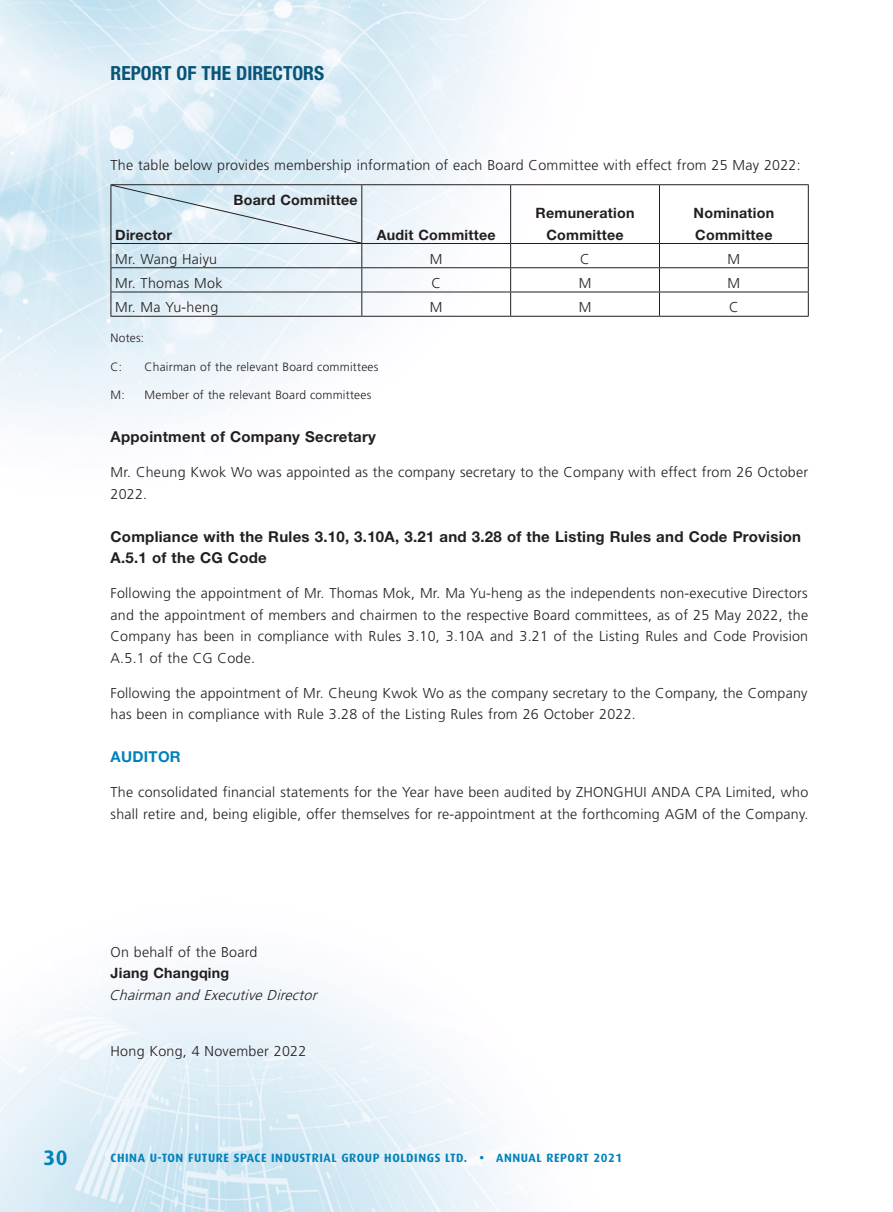
<style>
.page{position:relative;width:893px;height:1212px;background:#fff}
.page>*{position:absolute;margin:0;border:0;box-sizing:border-box;transform-origin:0 0}
.t1{font:700 21px "Dax";color:#0081bb}
.t2{font:700 condensed 19.5px "Helvetica Neue LT Std";color:#095578}
.Heading_2{font:700 15px/21.8px "Helvetica Neue LT Std";letter-spacing:.02em;color:#231f20}
.Heading_1{font:700 15px "Helvetica Neue LT Std";letter-spacing:.02em;color:#0081bb}
.Body_Text{font:300 14.25px/21.8px "Frutiger LT Std";letter-spacing:.02em;color:#231f20}
.Body_Text-2{font:700 14.25px/21.8px "Helvetica Neue LT Std";letter-spacing:.02em;color:#231f20;text-align:center}
.Body_Text-3{font:italic 300 14.25px "Frutiger LT Std";color:#231f20}
.Notes{font:300 12px "Frutiger LT Std";letter-spacing:.02em;color:#231f20}
.t3{font:700 12px "Dax";letter-spacing:.045em;color:#0081bb}
</style>
<div class="page">
<img style="left:0;top:0;width:808px;height:1212px">
<hr style="left:111px;top:184px;width:251px;height:1px;background:#231f20">
<hr style="left:362px;top:184px;width:149px;height:1px;background:#231f20">
<hr style="left:511px;top:184px;width:148px;height:1px;background:#231f20">
<hr style="left:510px;top:185px;width:1px;height:58px;background:#231f20">
<hr style="left:659px;top:184px;width:150px;height:1px;background:#231f20">
<hr style="left:659px;top:185px;width:1px;height:58px;background:#231f20">
<hr style="left:808px;top:185px;width:1px;height:58px;background:#231f20">
<hr style="left:362px;top:243px;width:149px;height:1px;background:#231f20">
<hr style="left:511px;top:243px;width:148px;height:1px;background:#231f20">
<hr style="left:659px;top:243px;width:150px;height:1px;background:#231f20">
<hr style="left:362px;top:267px;width:149px;height:1px;background:#231f20">
<hr style="left:511px;top:267px;width:148px;height:1px;background:#231f20">
<hr style="left:659px;top:267px;width:150px;height:1px;background:#231f20">
<hr style="left:362px;top:292px;width:149px;height:1px;background:#231f20">
<hr style="left:511px;top:292px;width:148px;height:1px;background:#231f20">
<svg style="left:510px;top:244px;width:1px;height:72px"></svg>
<hr style="left:659px;top:292px;width:150px;height:1px;background:#231f20">
<svg style="left:659px;top:244px;width:1px;height:72px"></svg>
<svg style="left:808px;top:244px;width:1px;height:72px"></svg>
<hr style="left:111px;top:316px;width:251px;height:1px;background:#231f20">
<hr style="left:362px;top:316px;width:149px;height:1px;background:#231f20">
<hr style="left:511px;top:316px;width:148px;height:1px;background:#231f20">
<hr style="left:659px;top:316px;width:150px;height:1px;background:#231f20">
<svg style="left:111px;top:185px;width:251px;height:131px;background:#d8e6ee"></svg>
<h2 class="t2" style="left:111px;top:61px;width:215px">REPORT OF THE DIRECTORS</h2>
<p class="Body_Text" style="left:111px;top:154px;width:692px">The table below provides membership information of each Board Committee with effect from 25 May 2022:</p>
<p class="Body_Text-2" style="left:234px;top:189px;width:126px">Board Committee</p>
<p class="Body_Text-2" style="left:115px;top:223px;width:58px">Director</p>
<p class="Body_Text-2" style="left:377px;top:223px;width:120px">Audit Committee</p>
<p class="Body_Text-2" style="left:536px;top:202px;width:100px">Remuneration<br>Committee</p>
<p class="Body_Text-2" style="left:694px;top:202px;width:82px;text-align:left">Nomination<br>Committee</p>
<p class="Body_Text" style="left:115px;top:248px;width:104px">Mr. Wang Haiyu</p>
<p class="Body_Text" style="left:430px;top:248px;width:14px">M</p>
<p class="Body_Text" style="left:580px;top:248px;width:11px">C</p>
<p class="Body_Text" style="left:728px;top:248px;width:14px">M</p>
<p class="Body_Text" style="left:115px;top:273px;width:109px">Mr. Thomas Mok</p>
<p class="Body_Text" style="left:431px;top:273px;width:11px">C</p>
<p class="Body_Text" style="left:579px;top:273px;width:14px">M</p>
<p class="Body_Text" style="left:728px;top:273px;width:14px">M</p>
<p class="Body_Text" style="left:115px;top:297px;width:105px">Mr. Ma Yu-heng</p>
<p class="Body_Text" style="left:430px;top:297px;width:14px">M</p>
<p class="Body_Text" style="left:579px;top:297px;width:14px">M</p>
<p class="Body_Text" style="left:729px;top:297px;width:11px">C</p>
<p class="Notes" style="left:111px;top:331px;width:35px">Notes:</p>
<p class="Notes" style="left:111px;top:360px;width:13px">C:</p>
<p class="Notes" style="left:145px;top:360px;width:235px">Chairman of the relevant Board committees</p>
<p class="Notes" style="left:111px;top:388px;width:16px">M:</p>
<p class="Notes" style="left:145px;top:388px;width:228px">Member of the relevant Board committees</p>
<p class="Heading_2" style="left:111px;top:426px;width:267px">Appointment of Company Secretary</p>
<p class="Body_Text" style="left:111px;top:461px;width:699px">Mr. Cheung Kwok Wo was appointed as the company secretary to the Company with effect from 26 October<br>2022.</p>
<p class="Heading_2" style="left:111px;top:525px;width:692px">Compliance with the Rules 3.10, 3.10A, 3.21 and 3.28 of the Listing Rules and Code Provision<br>A.5.1 of the CG Code</p>
<p class="Body_Text" style="left:111px;top:582px;width:699px;text-align:justify">Following the appointment of Mr. Thomas Mok, Mr. Ma Yu-heng as the independents non-executive Directors and the appointment of members and chairmen to the respective Board committees, as of 25 May 2022, the Company has been in compliance with Rules 3.10, 3.10A and 3.21 of the Listing Rules and Code Provision A.5.1 of the CG Code.</p>
<p class="Body_Text" style="left:111px;top:682px;width:698px">Following the appointment of Mr. Cheung Kwok Wo as the company secretary to the Company, the Company has been in compliance with Rule 3.28 of the Listing Rules from 26 October 2022.</p>
<p class="Heading_1" style="left:111px;top:748px;width:72px">AUDITOR</p>
<p class="Body_Text" style="left:111px;top:781px;width:699px">The consolidated financial statements for the Year have been audited by ZHONGHUI ANDA CPA Limited, who shall retire and, being eligible, offer themselves for re-appointment at the forthcoming AGM of the Company.</p>
<p class="Body_Text" style="left:111px;top:941px;width:148px">On behalf of the Board</p>
<p class="Body_Text-2" style="left:111px;top:962px;width:120px">Jiang Changqing</p>
<p class="Body_Text-3" style="left:109px;top:987px;width:213px">Chairman and ExecutiveDirector</p>
<p class="Body_Text" style="left:111px;top:1041px;width:197px">Hong Kong, 4 November 2022</p>
<h1 class="t1" style="left:44px;top:1146px;width:26px">30</h1>
<p class="t3" style="left:111px;top:1151px;width:513px">CHINA U-TON FUTURE SPACE INDUSTRIAL GROUP HOLDINGS LTD. • ANNUAL REPORT 2021</p>
</div>
